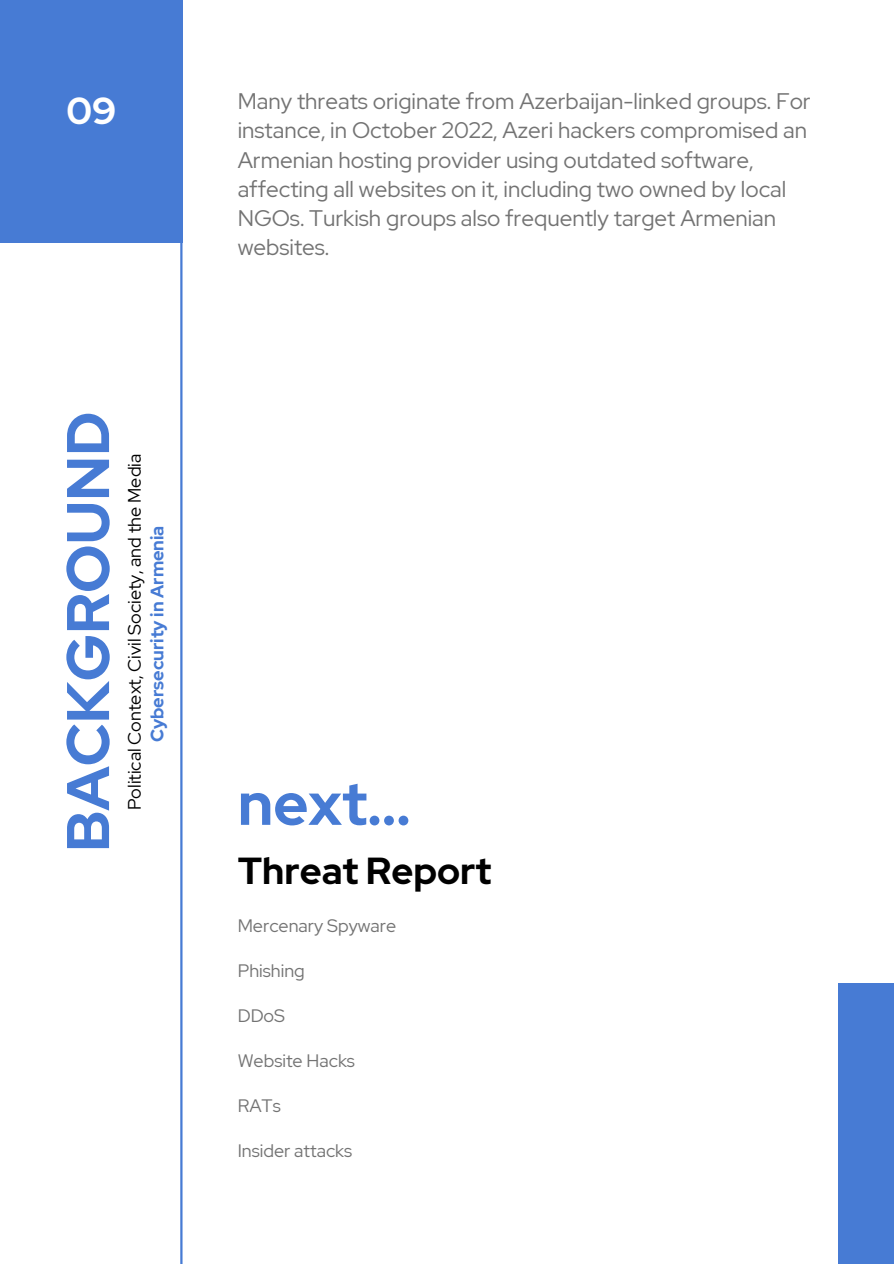
<style>
.page{position:relative;width:894px;height:1264px;background:#fff}
.page>*{position:absolute;margin:0;border:0;box-sizing:border-box;transform-origin:0 0}
.t1{font:700 60px "Red Hat Display";color:#477bd4}
.t2{font:700 37.5px "Red Hat Display";color:#000}
.t3{font:700 37.5px "Red Hat Display";color:#fff}
.t4{font:22.5px/29.2px "Red Hat Display";color:#737373}
.t5{font:18px "Red Hat Display";color:#737373}
.t6{font:18px "Red Hat Display";color:#000}
.t7{font:700 18px "Red Hat Display";color:#477bd4}
</style>
<div class="page">
<div style="left:0;top:0;width:182px;height:242px;background:#477bd4"></div>
<div style="left:837px;top:983px;width:56px;height:280px;background:#477bd4"></div>
<hr style="left:180px;top:242px;width:2px;height:1021px;background:#477bd4">
<h1 class="t3" style="left:67px;top:86px;width:51px">09</h1>
<p class="t1" style="left:48px;top:851px;width:442px;rotate:-90deg">BACKGROUND</p>
<p class="t6" style="left:122px;top:810px;width:358px;rotate:-90deg">Political Context, Civil Society, and the Media</p>
<p class="t7" style="left:145px;top:742px;width:218px;rotate:-90deg">Cybersecurity in Armenia</p>
<p class="t4" style="left:238px;top:86px;width:574px">Many threats originate from Azerbaijan-linked groups. For instance, in October 2022, Azeri hackers compromised an Armenian hosting provider using outdated software, affecting all websites on it, including two owned by local NGOs. Turkish groups also frequently target Armenian websites.</p>
<p class="t1" style="left:238px;top:763px;width:174px">next...</p>
<h4 class="t2" style="left:238px;top:845px;width:255px">Threat Report</h4>
<h2 class="t5" style="left:238px;top:913px;width:160px">Mercenary Spyware</h2>
<h3 class="t5" style="left:238px;top:958px;width:69px">Phishing</h3>
<p class="t5" style="left:238px;top:1003px;width:49px">DDoS</p>
<p class="t5" style="left:238px;top:1048px;width:119px">Website Hacks</p>
<p class="t5" style="left:238px;top:1093px;width:44px">RATs</p>
<p class="t5" style="left:238px;top:1138px;width:116px">Insider attacks</p>
</div>
